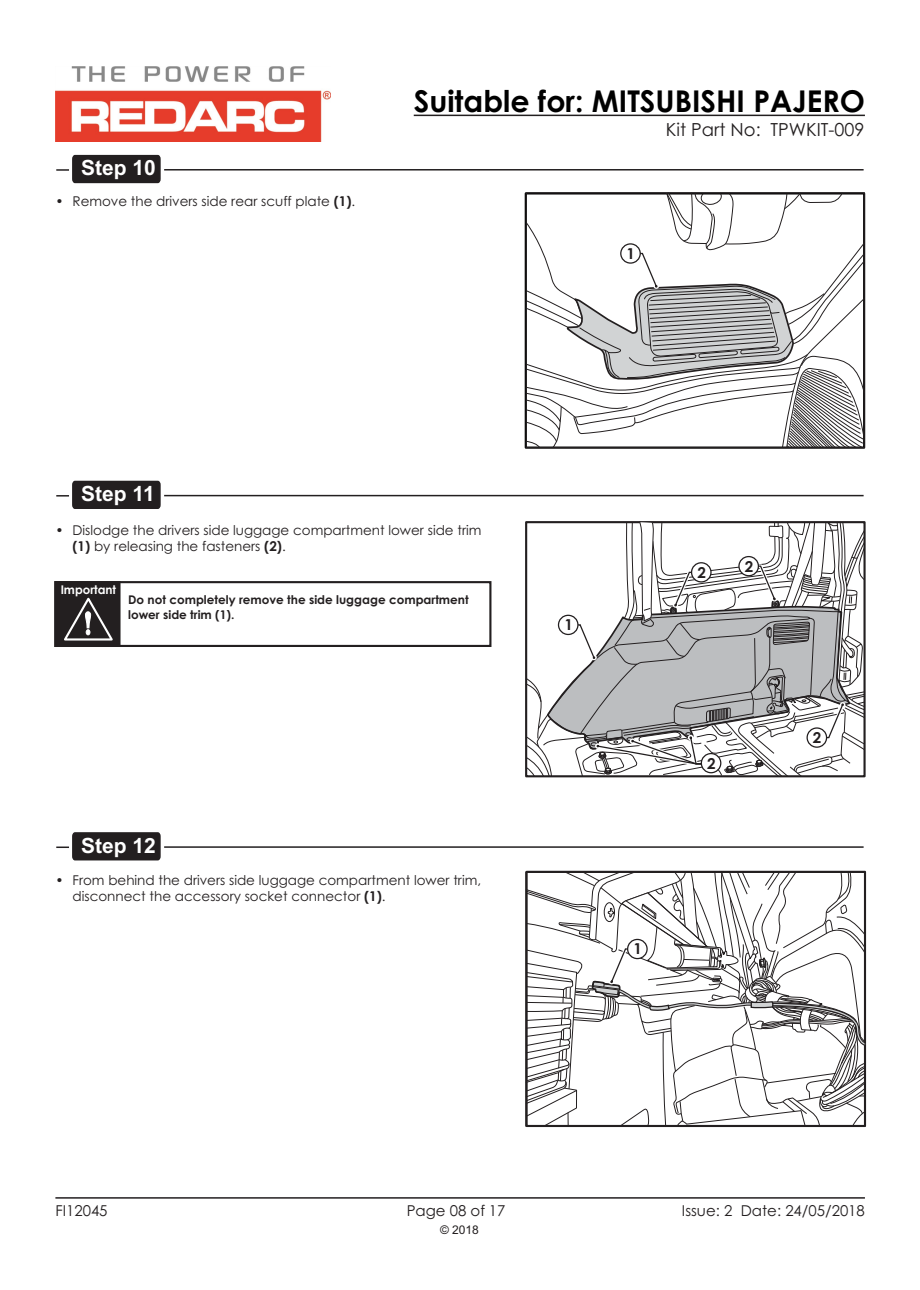
<style>
.page{position:relative;width:920px;height:1290px;background:#fff}
.page>*{position:absolute;margin:0;border:0;box-sizing:border-box;transform-origin:0 0}
.t1{font:700 30px "Century Gothic";color:#000}
.t2{font:700 21px "Arial";color:#fff}
.t3{font:18px "Century Gothic";color:#231f20}
.t4{font:15px "Century Gothic";color:#231f20}
.t5{font:700 15px "Century Gothic";color:#231f20}
.t6{font:13.5px/16.4px "Century Gothic";color:#231f20}
.t7{font:700 12px/14.5px "Century Gothic";color:#231f20}
.t8{font:700 12px "Century Gothic";color:#fff}
.t9{font:12px "Arial";color:#231f20}
.s1{font-weight:700}
</style>
<div class="page">
<hr style="left:55px;top:1197px;width:810px;height:2px;background:#231f20">
<hr style="left:414px;top:115px;width:451px;height:1px;background:#231f20">
<svg style="left:56px;top:154px;width:105px;height:30px;background:#4f4c4d"></svg>
<hr style="left:164px;top:169px;width:700px;height:2px;background:#231f20">
<svg style="left:56px;top:480px;width:105px;height:29px;background:#494646"></svg>
<hr style="left:164px;top:495px;width:700px;height:1px;background:#231f20">
<svg style="left:56px;top:832px;width:105px;height:29px;background:#494546"></svg>
<hr style="left:164px;top:846px;width:700px;height:2px;background:#231f20">
<svg style="left:525px;top:192px;width:340px;height:256px"></svg>
<svg style="left:620px;top:243px;width:21px;height:21px"></svg>
<svg style="left:525px;top:521px;width:340px;height:256px"></svg>
<svg style="left:806px;top:727px;width:21px;height:21px"></svg>
<div style="left:54px;top:581px;width:437px;height:66px;border:2px solid #231f20"></div>
<svg style="left:54px;top:581px;width:68px;height:66px;background:#3b3738"></svg>
<svg style="left:525px;top:871px;width:342px;height:256px"></svg>
<div style="left:627px;top:939px;width:21px;height:20px;background:#fff;border:1px solid #231f20;border-radius:50%"></div>
<img style="left:55px;top:66px;width:275px;height:75px">
<h1 class="t1" style="left:414px;top:90px;width:453px">Suitable for: MITSUBISHI PAJERO</h1>
<h2 class="t2" style="left:81px;top:160px;width:76px">Step 10</h2>
<p class="t6" style="left:55px;top:194px;width:301px">• Remove the drivers side rear scuff plate <span class="s1">(1)</span>.</p>
<h3 class="t3" style="left:666px;top:123px;width:200px">Kit Part No: TPWKIT-009</h3>
<p class="t5" style="left:627px;top:248px;width:10px">1</p>
<h2 class="t2" style="left:81px;top:486px;width:75px">Step 11</h2>
<p class="t6" style="left:72px;top:523px;width:410px;text-indent:-17px">• Dislodge the drivers side luggage compartment lower side trim <span class="s1">(1)</span> by releasing the fasteners <span class="s1">(2)</span>.</p>
<p class="t8" style="left:61px;top:585px;width:57px">Important</p>
<p class="t7" style="left:128px;top:593px;width:342px">Do not completely remove the side luggage compartment lower side trim (1).</p>
<h2 class="t2" style="left:81px;top:837px;width:76px">Step 12</h2>
<p class="t6" style="left:72px;top:873px;width:410px;text-indent:-17px">• From behind the drivers side luggage compartment lower trim, disconnect the accessory socket connector <span class="s1">(1)</span>.</p>
<p class="t5" style="left:564px;top:619px;width:10px">1</p>
<p class="t5" style="left:697px;top:566px;width:10px">2</p>
<p class="t5" style="left:745px;top:560px;width:10px">2</p>
<p class="t5" style="left:707px;top:757px;width:10px">2</p>
<p class="t5" style="left:813px;top:732px;width:10px">2</p>
<p class="t5" style="left:633px;top:943px;width:10px">1</p>
<p class="t4" style="left:55px;top:1204px;width:54px">FI12045</p>
<p class="t4" style="left:682px;top:1204px;width:184px">Issue: 2 Date: 24/05/2018</p>
<p class="t9" style="left:440px;top:1226px;width:40px">© 2018</p>
<p class="t4" style="left:407px;top:1205px;width:100px">Page 08 of 17</p>
</div>
